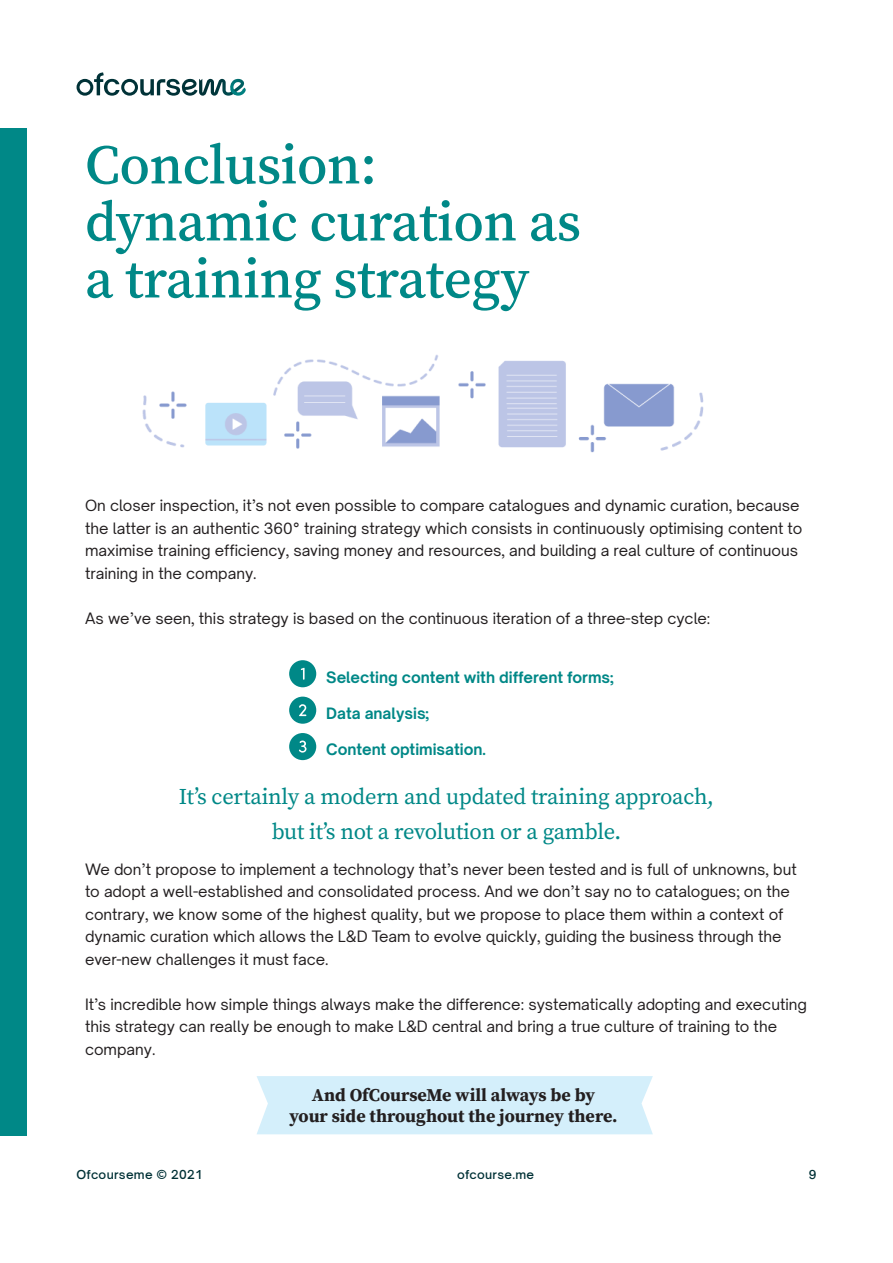
<style>
.page{position:relative;width:893px;height:1263px;background:#fff}
.page>*{position:absolute;margin:0;border:0;box-sizing:border-box;transform-origin:0 0}
.t1{font:55.5px "Source Serif Variable";letter-spacing:-.005em;color:#008887}
.t2{font:22.5px "Source Serif Pro";letter-spacing:-.01em;color:#008887}
.t3{font:700 18px "Source Serif Pro";color:#231f20}
.t4{font:15px/22.5px "Open Sauce Two";color:#231f20}
.t5{font:700 15px "Open Sauce Two";color:#008887}
.t6{font:500 12px "Open Sauce Two";letter-spacing:.025em;color:#003136}
</style>
<div class="page">
<svg style="left:77px;top:72px;width:169px;height:24px"></svg>
<div style="left:257px;top:1076px;width:396px;height:58px;background:#d4effb"></div>
<div style="left:0;top:128px;width:27px;height:1007px;background:#008887"></div>
<img style="left:142px;top:354px;width:562px;height:99px">
<div style="left:289px;top:660px;width:27px;height:27px;background:#008887;border-radius:50%"></div>
<svg style="left:301px;top:668px;width:4px;height:12px"></svg>
<div style="left:289px;top:697px;width:27px;height:27px;background:#008887;border-radius:50%"></div>
<svg style="left:299px;top:704px;width:7px;height:12px"></svg>
<div style="left:289px;top:733px;width:27px;height:27px;background:#008887;border-radius:50%"></div>
<svg style="left:299px;top:740px;width:8px;height:13px"></svg>
<p class="t1" style="left:85px;top:128px;width:293px">Conclusion:</p>
<p class="t1" style="left:85px;top:185px;width:497px">dynamic curation as</p>
<p class="t1" style="left:85px;top:242px;width:445px">a training strategy</p>
<p class="t4" style="left:85px;top:494px;width:719px">On closer inspection, it’s not even possible to compare catalogues and dynamic curation, because the latter is an authentic 360° training strategy which consists in continuously optimising content to maximise training efficiency, saving money and resources, and building a real culture of continuous training in the company.</p>
<p class="t4" style="left:85px;top:607px;width:627px">As we’ve seen, this strategy is based on the continuous iteration of a three-step cycle:</p>
<p class="t5" style="left:326px;top:667px;width:289px">Selecting content with different forms;</p>
<p class="t5" style="left:326px;top:703px;width:104px">Data analysis;</p>
<p class="t5" style="left:326px;top:739px;width:161px">Content optimisation.</p>
<p class="t2" style="left:179px;top:781px;width:537px">It’s certainly a modern and updated training approach,</p>
<p class="t2" style="left:272px;top:817px;width:351px">but it’s not a revolution or a gamble.</p>
<p class="t4" style="left:85px;top:857px;width:713px">We don’t propose to implement a technology that’s never been tested and is full of unknowns, but to adopt a well-established and consolidated process. And we don’t say no to catalogues; on the contrary, we know some of the highest quality, but we propose to place them within a context of dynamic curation which allows the L&amp;D Team to evolve quickly, guiding the business through the ever-new challenges it must face.</p>
<p class="t4" style="left:85px;top:992px;width:723px">It’s incredible how simple things always make the difference: systematically adopting and executing this strategy can really be enough to make L&amp;D central and bring a true culture of training to the company.</p>
<p class="t3" style="left:312px;top:1082px;width:285px">And OfCourseMe will always be by</p>
<p class="t3" style="left:289px;top:1104px;width:330px">your side throughout the journey there.</p>
<p class="t6" style="left:77px;top:1167px;width:128px">Ofcourseme © 2021</p>
<p class="t6" style="left:457px;top:1167px;width:79px">ofcourse.me</p>
<p class="t6" style="left:809px;top:1167px;width:9px">9</p>
</div>
